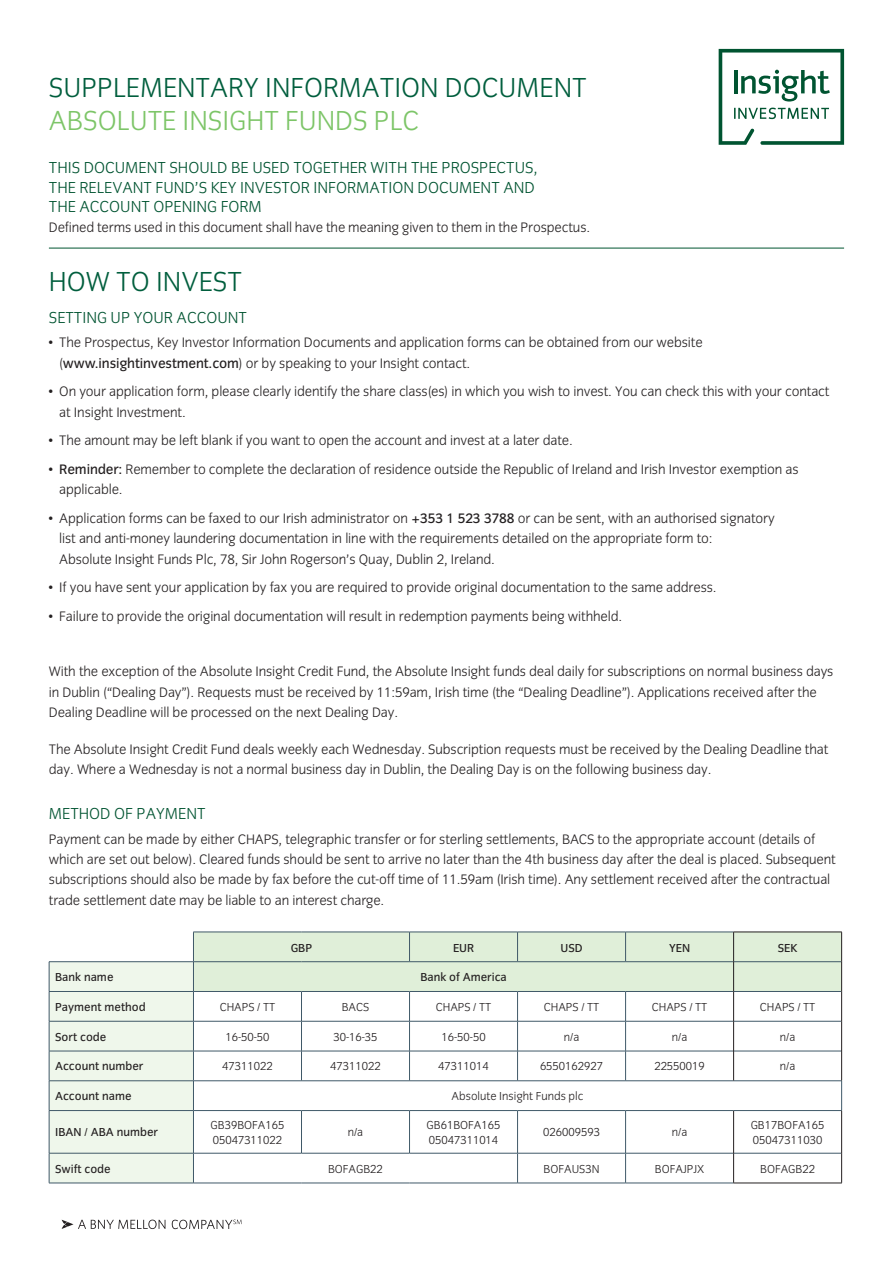
<style>
.page{position:relative;width:893px;height:1263px;background:#fff}
.page>*{position:absolute;margin:0;border:0;box-sizing:border-box;transform-origin:0 0}
._01_Large_Green_Ca{font:28.5px "Congress Sans Light Std";color:#005e3d}
._01_Large_Green_Ca-2{font:28.5px "Congress Sans Light Std";color:#7dc568}
._02_Small_Green_Ca{font:28.5px "Congress Sans Light Std";color:#005e3d}
.Small_Dark_Green_C{font:16.5px/19.5px "Congress Sans Light Std";color:#005431}
._02_Small_Green_Ca-2{font:16.5px "Congress Sans Light Std";color:#005431}
._03__Body_Light_9p{font:14.25px/20.2px "Congress Sans Light Std";letter-spacing:-.01em;color:#231f20}
.Small_Dark_Green_C-2{font:14.25px "Congress Sans Light Std";letter-spacing:-.01em;color:#231f20}
._05_Table_Text_8pt{font:12px/14.4px "Congress Sans Light Std";color:#231f20}
._04_Chart_Titles{font:12px "Congress Sans Std";color:#231f20}
.s1{font-family:"Congress Sans Std"}
</style>
<div class="page">
<hr style="left:193px;top:1183px;width:108px;height:1px;background:#405968">
<hr style="left:301px;top:1183px;width:108px;height:1px;background:#405968">
<hr style="left:409px;top:1183px;width:109px;height:1px;background:#405968">
<hr style="left:518px;top:1183px;width:108px;height:1px;background:#405968">
<hr style="left:626px;top:1183px;width:107px;height:1px;background:#405968">
<hr style="left:49px;top:1183px;width:144px;height:1px;background:#405968">
<svg style="left:49px;top:932px;width:793px;height:251px"></svg>
<hr style="left:733px;top:1111px;width:1px;height:42px;background:#231f20">
<hr style="left:841px;top:1111px;width:1px;height:42px;background:#231f20">
<hr style="left:733px;top:1153px;width:1px;height:30px;background:#231f20">
<hr style="left:841px;top:1153px;width:1px;height:30px;background:#231f20">
<hr style="left:733px;top:1183px;width:109px;height:1px;background:#231f20">
<svg style="left:62px;top:1219px;width:103px;height:10px"></svg>
<svg style="left:172px;top:1219px;width:70px;height:10px"></svg>
<svg style="left:719px;top:49px;width:125px;height:96px"></svg>
<hr style="left:49px;top:248px;width:795px;height:1px;background:#005431">
<p class="_01_Large_Green_Ca" style="left:49px;top:72px;width:539px">SUPPLEMENTARY INFORMATION DOCUMENT</p>
<p class="_01_Large_Green_Ca-2" style="left:49px;top:105px;width:372px">ABSOLUTE INSIGHT FUNDS PLC</p>
<p class="Small_Dark_Green_C" style="left:49px;top:158px;width:491px">THIS DOCUMENT SHOULD BE USED TOGETHER WITH THE PROSPECTUS,<br>THE RELEVANT FUND’S KEY INVESTOR INFORMATION DOCUMENT AND<br>THE ACCOUNT OPENING FORM</p>
<p class="Small_Dark_Green_C-2" style="left:49px;top:220px;width:543px">Defined terms used in this document shall have the meaning given to them in the Prospectus.</p>
<p class="_02_Small_Green_Ca" style="left:49px;top:266px;width:195px">HOW TO INVEST</p>
<p class="_02_Small_Green_Ca-2" style="left:49px;top:308px;width:200px">SETTING UP YOUR ACCOUNT</p>
<p class="_03__Body_Light_9p" style="left:59px;top:333px;width:645px;text-indent:-10px">• The Prospectus, Key Investor Information Documents and application forms can be obtained from our website (<span class="s1">www.insightinvestment.com</span>) or by speaking to your Insight contact.</p>
<p class="_03__Body_Light_9p" style="left:59px;top:382px;width:772px;text-indent:-10px">• On your application form, please clearly identify the share class(es) in which you wish to invest. You can check this with your contact at Insight Investment.</p>
<p class="_03__Body_Light_9p" style="left:49px;top:431px;width:525px">• The amount may be left blank if you want to open the account and invest at a later date.</p>
<p class="_03__Body_Light_9p" style="left:59px;top:459px;width:741px;text-indent:-10px">• <span class="s1">Reminder:</span> Remember to complete the declaration of residence outside the Republic of Ireland and Irish Investor exemption as applicable.</p>
<p class="_03__Body_Light_9p" style="left:59px;top:508px;width:717px;text-indent:-10px">• Application forms can be faxed to our Irish administrator on <span class="s1">+353 1 523 3788</span> or can be sent, with an authorised signatory list and anti-money laundering documentation in line with the requirements detailed on the appropriate form to:<br>Absolute Insight Funds Plc, 78, Sir John Rogerson’s Quay, Dublin 2, Ireland.</p>
<p class="_03__Body_Light_9p" style="left:49px;top:578px;width:669px">• If you have sent your application by fax you are required to provide original documentation to the same address.</p>
<p class="_03__Body_Light_9p" style="left:49px;top:606px;width:575px">• Failure to provide the original documentation will result in redemption payments being withheld.</p>
<p class="_03__Body_Light_9p" style="left:49px;top:662px;width:786px">With the exception of the Absolute Insight Credit Fund, the Absolute Insight funds deal daily for subscriptions on normal business days in Dublin (“Dealing Day”). Requests must be received by 11:59am, Irish time (the “Dealing Deadline”). Applications received after the<br>Dealing Deadline will be processed on the next Dealing Day.</p>
<p class="_03__Body_Light_9p" style="left:49px;top:739px;width:781px">The Absolute Insight Credit Fund deals weekly each Wednesday. Subscription requests must be received by the Dealing Deadline that day. Where a Wednesday is not a normal business day in Dublin, the Dealing Day is on the following business day.</p>
<p class="_02_Small_Green_Ca-2" style="left:49px;top:805px;width:158px">METHOD OF PAYMENT</p>
<p class="_03__Body_Light_9p" style="left:49px;top:829px;width:788px">Payment can be made by either CHAPS, telegraphic transfer or for sterling settlements, BACS to the appropriate account (details of which are set out below). Cleared funds should be sent to arrive no later than the 4th business day after the deal is placed. Subsequent subscriptions should also be made by fax before the cut-off time of 11.59am (Irish time). Any settlement received after the contractual trade settlement date may be liable to an interest charge.</p>
<p class="_04_Chart_Titles" style="left:291px;top:941px;width:23px">GBP</p>
<p class="_04_Chart_Titles" style="left:453px;top:941px;width:23px">EUR</p>
<p class="_04_Chart_Titles" style="left:560px;top:941px;width:24px">USD</p>
<p class="_04_Chart_Titles" style="left:669px;top:941px;width:23px">YEN</p>
<p class="_04_Chart_Titles" style="left:778px;top:941px;width:21px">SEK</p>
<p class="_04_Chart_Titles" style="left:55px;top:970px;width:60px">Bank name</p>
<p class="_04_Chart_Titles" style="left:420px;top:970px;width:88px">Bank of America</p>
<p class="_04_Chart_Titles" style="left:55px;top:1000px;width:92px">Payment method</p>
<p class="_05_Table_Text_8pt" style="left:220px;top:1000px;width:57px">CHAPS / TT</p>
<p class="_05_Table_Text_8pt" style="left:342px;top:1000px;width:29px">BACS</p>
<p class="_05_Table_Text_8pt" style="left:436px;top:1000px;width:57px">CHAPS / TT</p>
<p class="_05_Table_Text_8pt" style="left:544px;top:1000px;width:57px">CHAPS / TT</p>
<p class="_05_Table_Text_8pt" style="left:652px;top:1000px;width:57px">CHAPS / TT</p>
<p class="_05_Table_Text_8pt" style="left:760px;top:1000px;width:57px">CHAPS / TT</p>
<p class="_04_Chart_Titles" style="left:55px;top:1030px;width:53px">Sort code</p>
<p class="_05_Table_Text_8pt" style="left:225px;top:1030px;width:46px">16-50-50</p>
<p class="_05_Table_Text_8pt" style="left:333px;top:1030px;width:46px">30-16-35</p>
<p class="_05_Table_Text_8pt" style="left:441px;top:1030px;width:46px">16-50-50</p>
<p class="_05_Table_Text_8pt" style="left:564px;top:1030px;width:17px">n/a</p>
<p class="_05_Table_Text_8pt" style="left:672px;top:1030px;width:17px">n/a</p>
<p class="_05_Table_Text_8pt" style="left:780px;top:1030px;width:17px">n/a</p>
<p class="_04_Chart_Titles" style="left:55px;top:1060px;width:90px">Account number</p>
<p class="_05_Table_Text_8pt" style="left:222px;top:1059px;width:52px">47311022</p>
<p class="_05_Table_Text_8pt" style="left:330px;top:1059px;width:52px">47311022</p>
<p class="_05_Table_Text_8pt" style="left:438px;top:1059px;width:52px">47311014</p>
<p class="_05_Table_Text_8pt" style="left:540px;top:1059px;width:65px">6550162927</p>
<p class="_05_Table_Text_8pt" style="left:654px;top:1059px;width:52px">22550019</p>
<p class="_05_Table_Text_8pt" style="left:780px;top:1059px;width:17px">n/a</p>
<p class="_04_Chart_Titles" style="left:55px;top:1089px;width:78px">Account name</p>
<p class="_05_Table_Text_8pt" style="left:452px;top:1089px;width:133px">Absolute Insight Funds plc</p>
<p class="_04_Chart_Titles" style="left:55px;top:1126px;width:104px">IBAN / ABA number</p>
<p class="_05_Table_Text_8pt" style="left:211px;top:1118px;width:75px">GB39BOFA165<br>05047311022</p>
<p class="_05_Table_Text_8pt" style="left:348px;top:1125px;width:17px">n/a</p>
<p class="_05_Table_Text_8pt" style="left:427px;top:1118px;width:75px">GB61BOFA165<br>05047311014</p>
<p class="_05_Table_Text_8pt" style="left:543px;top:1125px;width:58px">026009593</p>
<p class="_05_Table_Text_8pt" style="left:672px;top:1125px;width:17px">n/a</p>
<p class="_05_Table_Text_8pt" style="left:751px;top:1118px;width:75px">GB17BOFA165<br>05047311030</p>
<p class="_04_Chart_Titles" style="left:55px;top:1162px;width:57px">Swift code</p>
<p class="_05_Table_Text_8pt" style="left:328px;top:1162px;width:56px">BOFAGB22</p>
<p class="_05_Table_Text_8pt" style="left:544px;top:1162px;width:57px">BOFAUS3N</p>
<p class="_05_Table_Text_8pt" style="left:655px;top:1162px;width:51px">BOFAJPJX</p>
<p class="_05_Table_Text_8pt" style="left:760px;top:1162px;width:56px">BOFAGB22</p>
</div>
